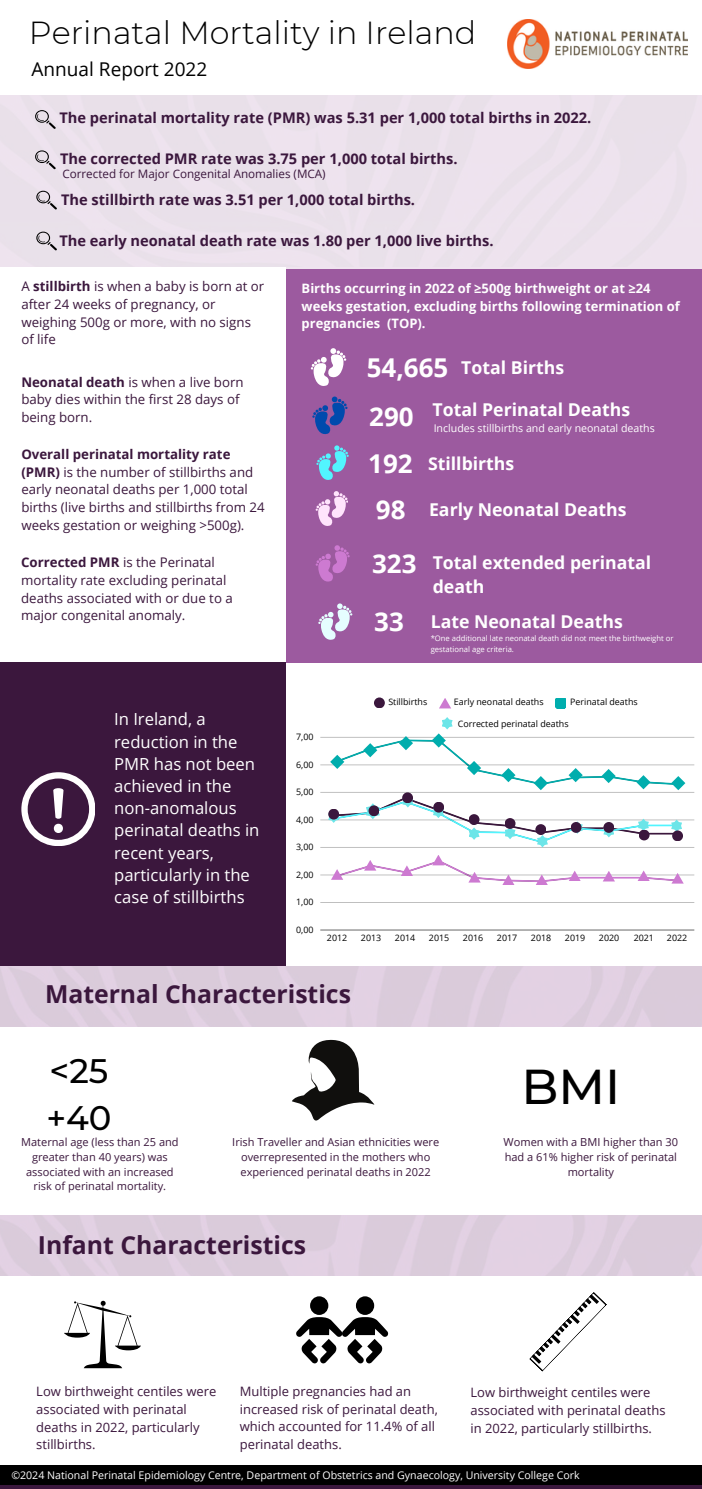
<style>
.page{position:relative;width:702px;height:1489px;background:#fff}
.page>*{position:absolute;margin:0;border:0;box-sizing:border-box;transform-origin:0 0}
.t1{font:500 48.75px "Montserrat";color:#000}
.t2{font:500 34px/47px "Montserrat";color:#000}
.t3{font:300 31.75px "Montserrat";color:#000}
.t4{font:700 26px "Open Sans";color:#fff}
.t5{font:700 24.75px "Open Sans";color:#3b173d}
.t6{font:19px "Open Sans";color:#000}
.t7{font:700 17.75px/23.5px "Open Sans";color:#fff}
.t8{font:16.75px/22.2px "Open Sans";color:#fff}
.t9{font:700 14.75px "Open Sans";color:#3b173d}
.t10{font:13.25px/17.8px "Open Sans";color:#3b173d}
.t11{font:13px/17.8px "Open Sans";color:#3b173d}
.t12{font:700 13px/17.2px "Open Sans";color:#fff}
.t13{font:11.75px "Open Sans";color:#3b173d}
.t14{font:11px/14.8px "Open Sans";color:#3b173d;text-align:center}
.t15{font:10.5px "Open Sans";color:#fff}
.t16{font:9px "Open Sans";color:#000}
.t17{font:7.75px/10.2px "Open Sans";color:#fff}
.s1{font-weight:700}
.s2{font-size:26px}
</style>
<div class="page">
<img style="left:507px;top:19px;width:180px;height:49px">
<div style="left:285px;top:257px;width:416px;height:406px;background:#9c5a9f"></div>
<div style="left:0;top:95px;width:701px;height:174px;background:#e9e1ea"></div>
<div style="left:0;top:662px;width:285px;height:314px;background:#3b173d"></div>
<div style="left:0;top:1465px;width:701px;height:24px;background:#000"></div>
<svg style="left:21px;top:772px;width:73px;height:73px"></svg>
<svg style="left:318px;top:603px;width:34px;height:37px"></svg>
<svg style="left:0;top:966px;width:701px;height:61px;background:#dccddd"></svg>
<hr style="left:0;top:1485px;width:701px;height:4px;background:#3b173d">
<svg style="left:292px;top:1040px;width:82px;height:80px"></svg>
<div style="left:0;top:1216px;width:701px;height:63px;background:#dacbdb"></div>
<div style="left:310px;top:1296px;width:18px;height:19px;background:#000;border-radius:50%"></div>
<svg style="left:64px;top:1301px;width:77px;height:67px"></svg>
<div style="left:356px;top:1296px;width:18px;height:19px;background:#000;border-radius:50%"></div>
<svg style="left:296px;top:1317px;width:92px;height:47px"></svg>
<svg style="left:311px;top:348px;width:35px;height:38px"></svg>
<svg style="left:316px;top:445px;width:32px;height:35px"></svg>
<svg style="left:315px;top:491px;width:32px;height:35px"></svg>
<svg style="left:36px;top:232px;width:21px;height:18px"></svg>
<svg style="left:312px;top:396px;width:35px;height:39px"></svg>
<svg style="left:529px;top:1292px;width:78px;height:80px"></svg>
<svg style="left:36px;top:191px;width:21px;height:18px"></svg>
<hr style="left:575px;top:877px;width:34px;height:1px;background:#cd7ad1">
<hr style="left:609px;top:877px;width:34px;height:1px;background:#cd7ad1">
<hr style="left:320px;top:929px;width:374px;height:1px;background:#b7b7b7">
<hr style="left:320px;top:902px;width:374px;height:1px;background:#bfbfbf">
<hr style="left:320px;top:874px;width:374px;height:1px;background:#dedede">
<hr style="left:320px;top:847px;width:374px;height:1px;background:#c2c2c2">
<hr style="left:320px;top:819px;width:374px;height:1px;background:#dbdbdb">
<hr style="left:320px;top:792px;width:374px;height:1px;background:#c5c5c5">
<hr style="left:320px;top:764px;width:374px;height:1px;background:#d8d8d8">
<hr style="left:320px;top:737px;width:374px;height:1px;background:#c8c8c8">
<svg style="left:331px;top:855px;width:249px;height:30px"></svg>
<svg style="left:602px;top:871px;width:12px;height:10px"></svg>
<svg style="left:637px;top:870px;width:46px;height:13px"></svg>
<svg style="left:35px;top:150px;width:21px;height:19px"></svg>
<svg style="left:35px;top:110px;width:21px;height:19px"></svg>
<svg style="left:315px;top:545px;width:34px;height:37px"></svg>
<svg style="left:374px;top:697px;width:11px;height:11px"></svg>
<svg style="left:555px;top:698px;width:11px;height:11px"></svg>
<div style="left:374px;top:697px;width:10px;height:11px;background:#3b173d;border-radius:50%"></div>
<svg style="left:439px;top:698px;width:12px;height:11px"></svg>
<svg style="left:328px;top:717px;width:357px;height:130px"></svg>
<p class="t3" style="left:29px;top:13px;width:448px">Perinatal Mortality in Ireland</p>
<p class="t6" style="left:32px;top:56px;width:177px">Annual Report 2022</p>
<p class="t9" style="left:59px;top:107px;width:533px">The perinatal mortality rate (PMR) was 5.31 per 1,000 total births in 2022.</p>
<h5 class="t9" style="left:60px;top:148px;width:399px">The corrected PMR rate was 3.75 per 1,000 total births.</h5>
<p class="t13" style="left:62px;top:165px;width:265px">Corrected for Major Congenital Anomalies (MCA)</p>
<p class="t9" style="left:61px;top:190px;width:355px">The stillbirth rate was 3.51 per 1,000 total births.</p>
<h4 class="t9" style="left:59px;top:231px;width:435px">The early neonatal death rate was 1.80 per 1,000 live births.</h4>
<p class="t10" style="left:21px;top:277px;width:244px">A <span class="s1">stillbirth</span> is when a baby is born at or after 24 weeks of pregnancy, or weighing 500g or more, with no signs of life</p>
<p class="t10" style="left:21px;top:372px;width:223px"><span class="s1">Neonatal death</span> is when a live born baby dies within the first 28 days of being born.</p>
<p class="t10" style="left:21px;top:445px;width:245px"><span class="s1">Overall perinatal mortality rate (PMR)</span> is the number of stillbirths and early neonatal deaths per 1,000 total births (live births and stillbirths from 24 weeks gestation or weighing &gt;500g).</p>
<p class="t10" style="left:21px;top:553px;width:213px"><span class="s1">Corrected PMR</span> is the Perinatal mortality rate excluding perinatal deaths associated with or due to a major congenital anomaly.</p>
<h5 class="t8" style="left:114px;top:708px;width:147px">In Ireland, a reduction in the<br>PMR has not been achieved in the non-anomalous perinatal deaths in recent years, particularly in the case of stillbirths</h5>
<p class="t12" style="left:301px;top:280px;width:379px">Births occurring in 2022 of ≥500g birthweight or at ≥24 weeks gestation, excluding births following termination of pregnancies (TOP).</p>
<p class="t4" style="left:366px;top:350px;width:83px">54,665</p>
<p class="t7" style="left:461px;top:356px;width:104px">Total Births</p>
<p class="t4" style="left:369px;top:398px;width:46px">290</p>
<h4 class="t7" style="left:432px;top:398px;width:199px">Total Perinatal Deaths</h4>
<h5 class="t15" style="left:433px;top:421px;width:222px">Includes stillbirths and early neonatal deaths</h5>
<p class="t7" style="left:368px;top:451px;width:148px"><span class="s2">192</span> Stillbirths</p>
<h4 class="t4" style="left:376px;top:491px;width:31px">98</h4>
<h5 class="t7" style="left:429px;top:497px;width:199px">Early Neonatal Deaths</h5>
<p class="t4" style="left:372px;top:545px;width:46px">323</p>
<p class="t7" style="left:432px;top:551px;width:220px">Total extended perinatal death</p>
<p class="t4" style="left:374px;top:603px;width:31px">33</p>
<h4 class="t7" style="left:430px;top:609px;width:193px">Late Neonatal Deaths</h4>
<p class="t17" style="left:430px;top:633px;width:244px">*One additional late neonatal death did not meet the birthweight or gestational age criteria.</p>
<p class="t16" style="left:296px;top:730px;width:19px">7,00</p>
<p class="t16" style="left:296px;top:758px;width:19px">6,00</p>
<p class="t16" style="left:296px;top:785px;width:19px">5,00</p>
<p class="t16" style="left:296px;top:813px;width:19px">4,00</p>
<p class="t16" style="left:296px;top:840px;width:19px">3,00</p>
<p class="t16" style="left:296px;top:868px;width:19px">2,00</p>
<p class="t16" style="left:296px;top:895px;width:19px">1,00</p>
<p class="t16" style="left:296px;top:923px;width:19px">0,00</p>
<p class="t16" style="left:388px;top:696px;width:40px">Stillbirths</p>
<p class="t16" style="left:453px;top:696px;width:91px">Early neonatal deaths</p>
<p class="t16" style="left:570px;top:696px;width:69px">Perinatal deaths</p>
<p class="t16" style="left:457px;top:717px;width:112px">Corrected perinatal deaths</p>
<p class="t16" style="left:327px;top:932px;width:22px">2012</p>
<p class="t16" style="left:361px;top:932px;width:22px">2013</p>
<p class="t16" style="left:395px;top:932px;width:22px">2014</p>
<p class="t16" style="left:429px;top:932px;width:22px">2015</p>
<p class="t16" style="left:462px;top:932px;width:22px">2016</p>
<p class="t16" style="left:496px;top:932px;width:22px">2017</p>
<p class="t16" style="left:530px;top:932px;width:22px">2018</p>
<p class="t16" style="left:564px;top:932px;width:22px">2019</p>
<p class="t16" style="left:598px;top:932px;width:22px">2020</p>
<p class="t16" style="left:633px;top:932px;width:22px">2021</p>
<p class="t16" style="left:666px;top:932px;width:22px">2022</p>
<p class="t5" style="left:45px;top:977px;width:307px">Maternal Characteristics</p>
<h6 class="t2" style="left:46px;top:1047px;width:67px">&lt;25 +40</h6>
<h3 class="t14" style="left:21px;top:1135px;width:159px">Maternal age (less than 25 and greater than 40 years) was associated with an increased risk of perinatal mortality.</h3>
<p class="t14" style="left:232px;top:1135px;width:208px">Irish Traveller and Asian ethnicities were overrepresented in the mothers who experienced perinatal deaths in 2022</p>
<p class="t5" style="left:38px;top:1227px;width:270px">Infant Characteristics</p>
<p class="t1" style="left:521px;top:1057px;width:100px">BMI</p>
<p class="t14" style="left:503px;top:1135px;width:176px">Women with a BMI higher than 30 had a 61% higher risk of perinatal mortality</p>
<p class="t11" style="left:36px;top:1382px;width:181px">Low birthweight centiles were associated with perinatal deaths in 2022, particularly stillbirths.</p>
<h5 class="t11" style="left:240px;top:1382px;width:199px">Multiple pregnancies had an increased risk of perinatal death, which accounted for 11.4% of all perinatal deaths.</h5>
<p class="t11" style="left:470px;top:1383px;width:196px">Low birthweight centiles were associated with perinatal deaths in 2022, particularly stillbirths.</p>
<h5 class="t15" style="left:11px;top:1467px;width:569px">©2024 National Perinatal Epidemiology Centre, Department of Obstetrics and Gynaecology, University College Cork</h5>
</div>
